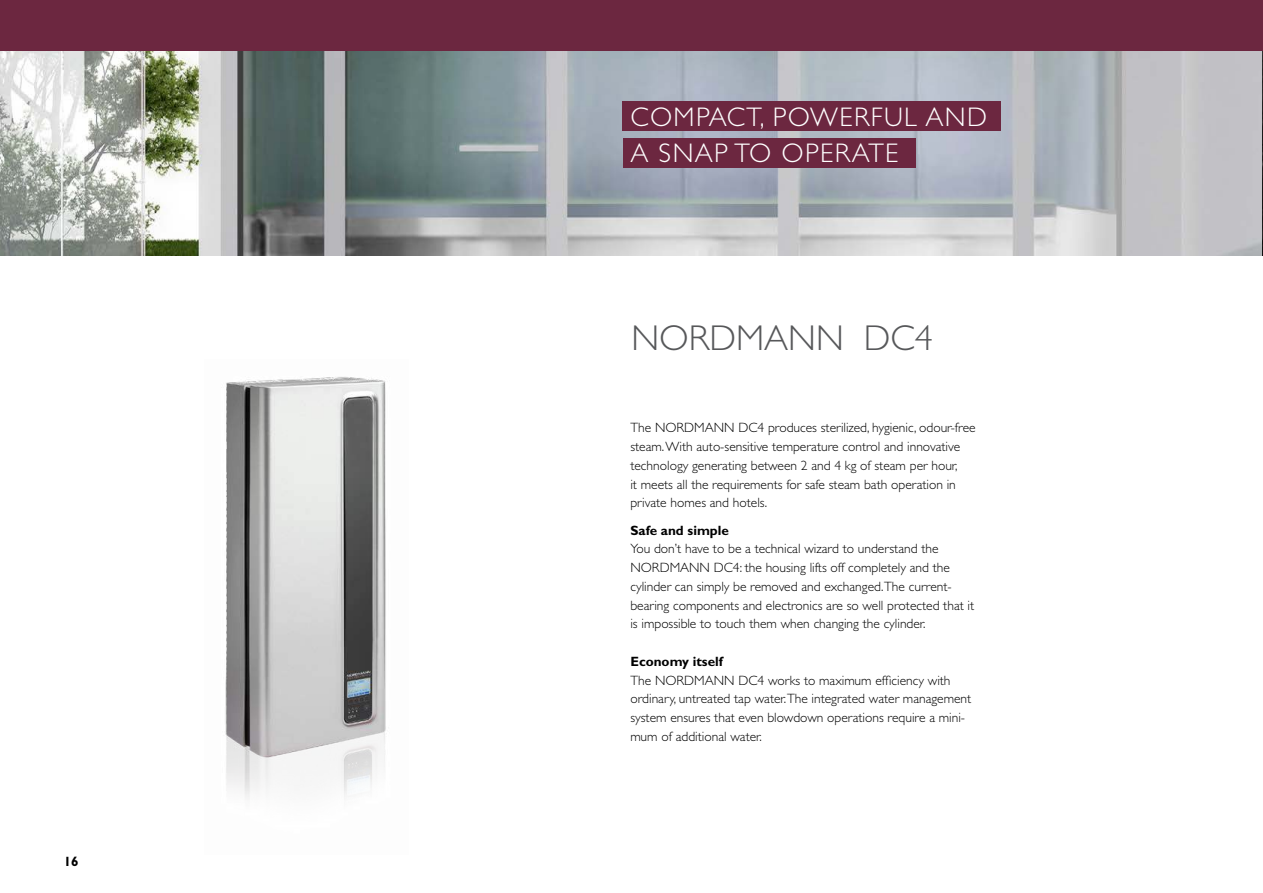
<style>
.page{position:relative;width:1263px;height:893px;background:#fff}
.page>*{position:absolute;margin:0;border:0;box-sizing:border-box;transform-origin:0 0}
.t1{font:300 36px "Gill Sans Std";color:#57585a}
.t2{font:300 27px/36px "Gill Sans Std";letter-spacing:.05em;color:#fff}
.t3{font:300 13.5px/18.8px "Gill Sans Std";color:#000}
.t4{font:700 13.5px "Gill Sans Std";color:#000}
</style>
<div class="page">
<img style="left:0;top:51px;width:1263px;height:204px">
<div style="left:622px;top:101px;width:379px;height:30px;background:#6c2740"></div>
<div style="left:623px;top:138px;width:293px;height:30px;background:#6c2740"></div>
<img style="left:225px;top:377px;width:161px;height:422px">
<div style="left:0;top:0;width:1263px;height:51px;background:#6c2740"></div>
<p class="t4" style="left:64px;top:853px;width:16px">16</p>
<h2 class="t2" style="left:630px;top:99px;width:358px">COMPACT, POWERFUL AND<br>A SNAP TO OPERATE</h2>
<h1 class="t1" style="left:631px;top:318px;width:303px">NORDMANN DC4</h1>
<p class="t3" style="left:630px;top:419px;width:347px">The NORDMANN DC4 produces sterilized, hygienic, odour-free steam. With auto-sensitive temperature control and innovative technology generating between 2 and 4 kg of steam per hour,<br>it meets all the requirements for safe steam bath operation in private homes and hotels.</p>
<p class="t4" style="left:630px;top:522px;width:100px">Safe and simple</p>
<p class="t3" style="left:630px;top:540px;width:345px">You don’t have to be a technical wizard to understand the NORDMANN DC4: the housing lifts off completely and the cylinder can simply be removed and exchanged.The current&shy;bearing components and electronics are so well protected that it is impossible to touch them when changing the cylinder.</p>
<p class="t4" style="left:630px;top:653px;width:94px">Economy itself</p>
<p class="t3" style="left:630px;top:671px;width:342px">The NORDMANN DC4 works to maximum efficiency with ordinary, untreated tap water.The integrated water management system ensures that even blowdown operations require a mini&shy;mum of additional water.</p>
</div>
